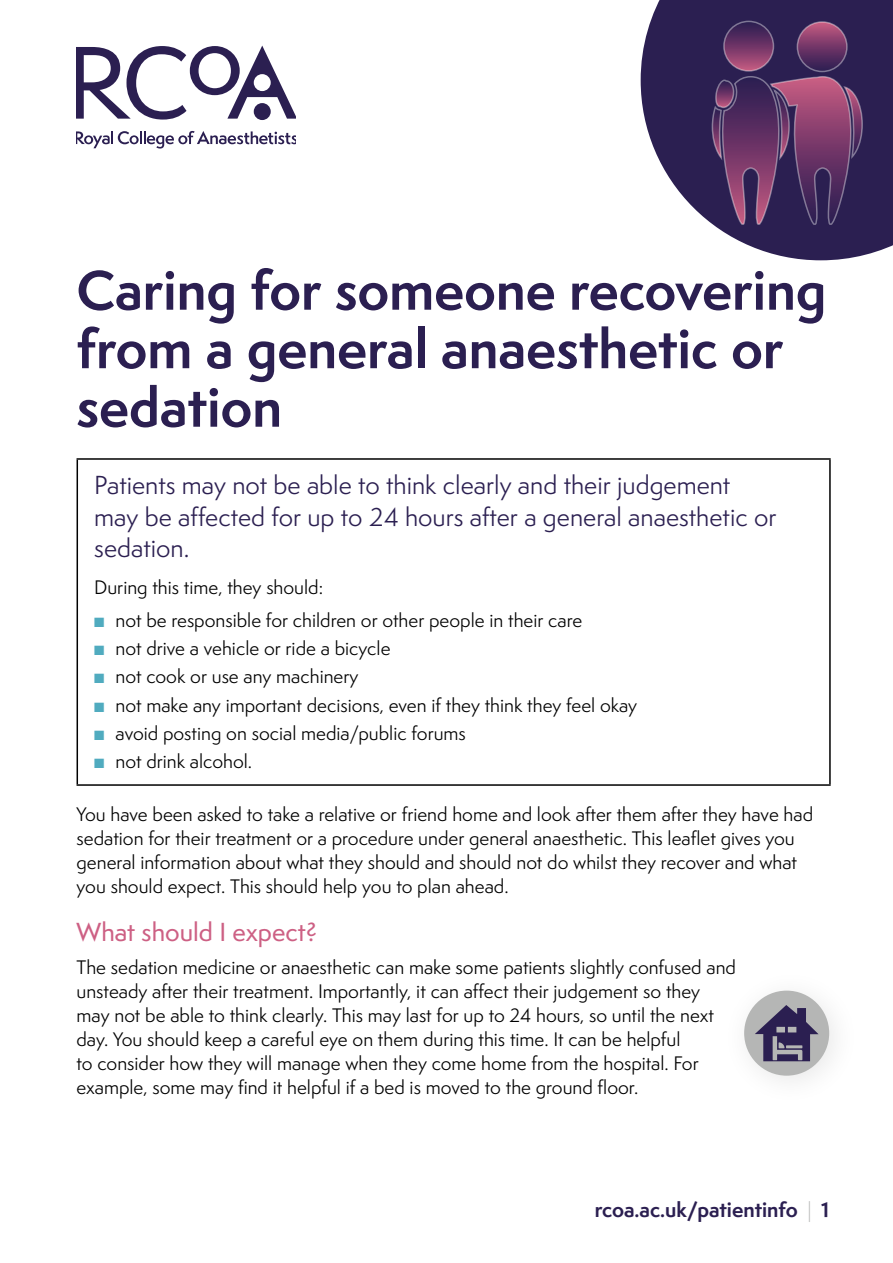
<style>
.page{position:relative;width:893px;height:1263px;background:#fff}
.page>*{position:absolute;margin:0;border:0;box-sizing:border-box;transform-origin:0 0}
.t1{font:700 51px/58.5px "Semplicita Pro";color:#2b1f51}
.t2{font:24px/31.5px "Semplicita Pro";color:#2b1f51}
.t3{font:500 24px "Semplicita Pro";color:#cd6084}
.t4{font:700 19.35px "Semplicita Pro";color:#2b1f51}
.t5{font:18px/24px "Semplicita Pro";color:#000}
.s1{color:#50abbf}
.s2{font-weight:300;color:#b5b6b5}
</style>
<div class="page">
<svg style="left:641px;top:0;width:252px;height:260px;fill:#2b1f51"></svg>
<svg style="left:724px;top:21px;width:49px;height:50px;background:#743969"></svg>
<div style="left:723px;top:21px;width:51px;height:51px;border:2px solid #fff;border-radius:50%"></div>
<svg style="left:797px;top:22px;width:50px;height:50px;background:#773b6b"></svg>
<div style="left:797px;top:21px;width:51px;height:51px;border:2px solid #fff;border-radius:50%"></div>
<svg style="left:711px;top:74px;width:153px;height:152px;background:#5d3564"></svg>
<hr style="left:77px;top:458px;width:754px;height:2px;background:#000">
<hr style="left:77px;top:460px;width:1px;height:324px;background:#000">
<hr style="left:829px;top:460px;width:2px;height:324px;background:#000">
<hr style="left:77px;top:784px;width:754px;height:2px;background:#000">
<svg style="left:77px;top:131px;width:219px;height:18px"></svg>
<svg style="left:77px;top:46px;width:219px;height:74px"></svg>
<div style="left:744px;top:990px;width:85px;height:86px;background:#b5b6b5;border-radius:50%"></div>
<svg style="left:755px;top:1005px;width:64px;height:56px"></svg>
<hr style="left:786px;top:1045px;width:16px;height:3px;background:#b5b6b5">
<h1 class="t1" style="left:77px;top:260px;width:751px">Caring for someone recovering from a general anaesthetic or sedation</h1>
<h2 class="t2" style="left:94px;top:469px;width:684px">Patients may not be able to think clearly and their judgement may be affected for up to 24 hours after a general anaesthetic or sedation.</h2>
<p class="t5" style="left:94px;top:575px;width:230px">During this time, they should:</p>
<p class="t5" style="left:94px;top:608px;width:489px"><span class="s1">■</span> not be responsible for children or other people in their care</p>
<p class="t5" style="left:94px;top:636px;width:298px"><span class="s1">■</span> not drive a vehicle or ride a bicycle</p>
<p class="t5" style="left:94px;top:664px;width:266px"><span class="s1">■</span> not cook or use any machinery</p>
<p class="t5" style="left:94px;top:692px;width:544px"><span class="s1">■</span> not make any important decisions, even if they think they feel okay</p>
<p class="t5" style="left:94px;top:721px;width:373px"><span class="s1">■</span> avoid posting on social media/public forums</p>
<p class="t5" style="left:94px;top:749px;width:159px"><span class="s1">■</span> not drink alcohol.</p>
<p class="t5" style="left:77px;top:802px;width:738px">You have been asked to take a relative or friend home and look after them after they have had sedation for their treatment or a procedure under general anaesthetic. This leaflet gives you general information about what they should and should not do whilst they recover and what you should expect. This should help you to plan ahead.</p>
<h2 class="t3" style="left:77px;top:915px;width:242px">What should I expect?</h2>
<p class="t5" style="left:77px;top:955px;width:661px">The sedation medicine or anaesthetic can make some patients slightly confused and unsteady after their treatment. Importantly, it can affect their judgement so they may not be able to think clearly. This may last for up to 24 hours, so until the next day. You should keep a careful eye on them during this time. It can be helpful<br>to consider how they will manage when they come home from the hospital. For example, some may find it helpful if a bed is moved to the ground floor.</p>
<p class="t4" style="left:595px;top:1195px;width:236px">rcoa.ac.uk/patientinfo <span class="s2">|</span> 1</p>
</div>
